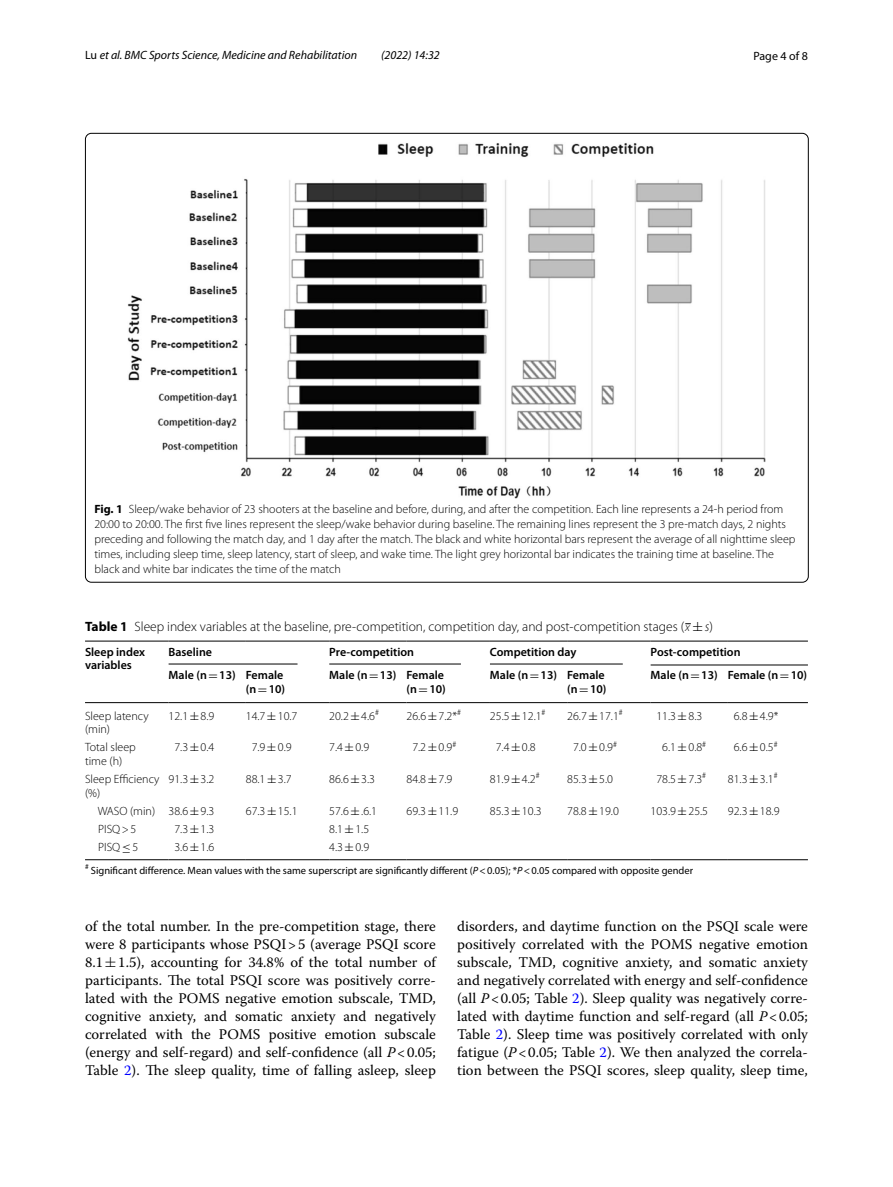
<style>
.page{position:relative;width:893px;height:1187px;background:#fff}
.page>*{position:absolute;margin:0;border:0;box-sizing:border-box;transform-origin:0 0}
.t1{font:14.7px/18px "Warnock Pro";color:#000;text-align:justify}
.t2{font:300 13.5px "Myriad Pro";color:#000}
.t3{font:300 12px/15px "Myriad Pro";color:#000}
.t4{font:600 12px/13.5px "Myriad Pro";color:#000;text-align:right}
.t5{font:italic 12px "Myriad Pro";color:#000}
.t6{font:12px "Myriad Pro";color:#000}
.t7{font:10.5px "Myriad Pro";color:#000}
.s1{font-style:normal}
.s2{font-weight:700}
.s3{font-family:"Myriad Pro Light It 2";font-weight:400;font-size:12px}
.s4{font-family:"MTSY";font-weight:400}
.s5{font-style:italic}
.s6{font-family:"MTSY"}
.s7{color:#00f}
</style>
<div class="page">
<img style="left:128px;top:143px;width:638px;height:355px">
<hr style="left:85px;top:640px;width:84px;height:1px;background:#000">
<hr style="left:85px;top:702px;width:84px;height:1px;background:#000">
<hr style="left:169px;top:640px;width:77px;height:1px;background:#000">
<hr style="left:246px;top:640px;width:83px;height:1px;background:#000">
<hr style="left:329px;top:640px;width:77px;height:1px;background:#000">
<hr style="left:406px;top:640px;width:84px;height:1px;background:#000">
<hr style="left:490px;top:640px;width:77px;height:1px;background:#000">
<hr style="left:567px;top:640px;width:84px;height:1px;background:#000">
<hr style="left:651px;top:640px;width:77px;height:1px;background:#000">
<hr style="left:728px;top:640px;width:80px;height:1px;background:#000">
<hr style="left:169px;top:702px;width:77px;height:1px;background:#000">
<hr style="left:246px;top:702px;width:83px;height:1px;background:#000">
<hr style="left:329px;top:702px;width:77px;height:1px;background:#000">
<hr style="left:406px;top:702px;width:84px;height:1px;background:#000">
<hr style="left:490px;top:702px;width:77px;height:1px;background:#000">
<hr style="left:567px;top:702px;width:84px;height:1px;background:#000">
<hr style="left:651px;top:702px;width:77px;height:1px;background:#000">
<hr style="left:728px;top:702px;width:80px;height:1px;background:#000">
<hr style="left:85px;top:859px;width:84px;height:1px;background:#000">
<hr style="left:169px;top:859px;width:77px;height:1px;background:#000">
<hr style="left:246px;top:859px;width:83px;height:1px;background:#000">
<hr style="left:329px;top:859px;width:77px;height:1px;background:#000">
<hr style="left:406px;top:859px;width:84px;height:1px;background:#000">
<hr style="left:490px;top:859px;width:77px;height:1px;background:#000">
<hr style="left:567px;top:859px;width:84px;height:1px;background:#000">
<hr style="left:651px;top:859px;width:77px;height:1px;background:#000">
<hr style="left:728px;top:859px;width:80px;height:1px;background:#000">
<hr style="left:169px;top:663px;width:129px;height:1px;background:#000">
<hr style="left:329px;top:663px;width:132px;height:1px;background:#000">
<hr style="left:490px;top:663px;width:133px;height:1px;background:#000">
<hr style="left:651px;top:664px;width:157px;height:1px;background:#000">
<p class="t5" style="left:85px;top:48px;width:274px"><span class="s1">Lu</span> et al. BMC Sports Science, Medicine and Rehabilitation</p>
<p class="t5" style="left:381px;top:48px;width:60px">(2022) 14:32</p>
<p class="t6" style="left:753px;top:48px;width:56px">Page 4 of 8</p>
<p class="t3" style="left:94px;top:502px;width:703px"><span class="s2">Fig. 1</span> Sleep/wake behavior of 23 shooters at the baseline and before, during, and after the competition. Each line represents a 24-h period from 20:00 to 20:00. The first five lines represent the sleep/wake behavior during baseline. The remaining lines represent the 3 pre-match days, 2 nights preceding and following the match day, and 1 day after the match. The black and white horizontal bars represent the average of all nighttime sleep times, including sleep time, sleep latency, start of sleep, and wake time. The light grey horizontal bar indicates the training time at baseline. The black and white bar indicates the time of the match</p>
<p class="t2" style="left:85px;top:619px;width:629px"><span class="s2">Table 1</span> Sleep index variables at the baseline, pre-competition, competition day, and post-competition stages (<span class="s3">x</span> <span class="s4">±</span><span class="s5">s</span>)</p>
<p class="t4" style="left:85px;top:644px;width:62px;text-align:left">Sleep index variables</p>
<p class="t4" style="left:169px;top:644px;width:45px">Baseline</p>
<p class="t4" style="left:329px;top:644px;width:86px">Pre-competition</p>
<p class="t4" style="left:490px;top:644px;width:88px">Competition day</p>
<p class="t4" style="left:651px;top:644px;width:91px">Post-competition</p>
<p class="t4" style="left:169px;top:668px;width:118px">Male (n<span class="s4">=</span>13) Female (n<span class="s4">=</span>10)</p>
<p class="t4" style="left:329px;top:668px;width:118px">Male (n<span class="s4">=</span>13) Female (n<span class="s4">=</span>10)</p>
<p class="t4" style="left:490px;top:668px;width:118px">Male (n<span class="s4">=</span>13) Female (n<span class="s4">=</span>10)</p>
<p class="t4" style="left:651px;top:668px;width:158px">Male (n<span class="s4">=</span>13) Female (n<span class="s4">=</span>10)</p>
<p class="t3" style="left:85px;top:709px;width:65px;line-height:13.5px">Sleep latency (min)</p>
<p class="t3" style="left:169px;top:708px;width:47px">12.1<span class="s4">±</span>8.9</p>
<p class="t3" style="left:246px;top:708px;width:53px">14.7<span class="s4">±</span>10.7</p>
<p class="t3" style="left:329px;top:708px;width:51px">20.2<span class="s4">±</span>4.6<sup>#</sup></p>
<p class="t3" style="left:406px;top:708px;width:56px">26.6<span class="s4">±</span>7.2*<sup>#</sup></p>
<p class="t3" style="left:490px;top:708px;width:57px">25.5<span class="s4">±</span>12.1<sup>#</sup></p>
<p class="t3" style="left:567px;top:708px;width:57px">26.7<span class="s4">±</span>17.1<sup>#</sup></p>
<p class="t3" style="left:656px;top:708px;width:47px">11.3<span class="s4">±</span>8.3</p>
<p class="t3" style="left:734px;top:708px;width:46px">6.8<span class="s4">±</span>4.9*</p>
<p class="t3" style="left:85px;top:740px;width:52px;line-height:13.5px">Total sleep time (h)</p>
<p class="t3" style="left:174px;top:740px;width:41px">7.3<span class="s4">±</span>0.4</p>
<p class="t3" style="left:252px;top:740px;width:41px">7.9<span class="s4">±</span>0.9</p>
<p class="t3" style="left:329px;top:740px;width:41px">7.4<span class="s4">±</span>0.9</p>
<p class="t3" style="left:412px;top:740px;width:45px">7.2<span class="s4">±</span>0.9<sup>#</sup></p>
<p class="t3" style="left:496px;top:740px;width:41px">7.4<span class="s4">±</span>0.8</p>
<p class="t3" style="left:573px;top:740px;width:45px">7.0<span class="s4">±</span>0.9<sup>#</sup></p>
<p class="t3" style="left:662px;top:740px;width:45px">6.1<span class="s4">±</span>0.8<sup>#</sup></p>
<p class="t3" style="left:734px;top:740px;width:45px">6.6<span class="s4">±</span>0.5<sup>#</sup></p>
<p class="t3" style="left:85px;top:772px;width:76px;line-height:13.5px">Sleep Efficiency (%)</p>
<p class="t3" style="left:169px;top:771px;width:47px">91.3<span class="s4">±</span>3.2</p>
<p class="t3" style="left:246px;top:771px;width:47px">88.1<span class="s4">±</span>3.7</p>
<p class="t3" style="left:329px;top:771px;width:47px">86.6<span class="s4">±</span>3.3</p>
<p class="t3" style="left:406px;top:771px;width:47px">84.8<span class="s4">±</span>7.9</p>
<p class="t3" style="left:490px;top:771px;width:51px">81.9<span class="s4">±</span>4.2<sup>#</sup></p>
<p class="t3" style="left:567px;top:771px;width:47px">85.3<span class="s4">±</span>5.0</p>
<p class="t3" style="left:656px;top:771px;width:51px">78.5<span class="s4">±</span>7.3<sup>#</sup></p>
<p class="t3" style="left:728px;top:771px;width:51px">81.3<span class="s4">±</span>3.1<sup>#</sup></p>
<p class="t3" style="left:98px;top:803px;width:118px">WASO (min) 38.6<span class="s4">±</span>9.3</p>
<p class="t3" style="left:246px;top:803px;width:53px">67.3<span class="s4">±</span>15.1</p>
<p class="t3" style="left:329px;top:803px;width:49px">57.6<span class="s4">±</span>.6.1</p>
<p class="t3" style="left:406px;top:803px;width:53px">69.3<span class="s4">±</span>11.9</p>
<p class="t3" style="left:490px;top:803px;width:53px">85.3<span class="s4">±</span>10.3</p>
<p class="t3" style="left:567px;top:803px;width:53px">78.8<span class="s4">±</span>19.0</p>
<p class="t3" style="left:651px;top:803px;width:59px">103.9<span class="s4">±</span>25.5</p>
<p class="t3" style="left:728px;top:803px;width:53px">92.3<span class="s4">±</span>18.9</p>
<p class="t3" style="left:98px;top:821px;width:40px">PISQ&gt;5</p>
<p class="t3" style="left:174px;top:821px;width:41px">7.3<span class="s4">±</span>1.3</p>
<p class="t3" style="left:329px;top:821px;width:41px">8.1<span class="s4">±</span>1.5</p>
<p class="t3" style="left:98px;top:839px;width:42px">PISQ<span class="s4">≤</span>5</p>
<p class="t3" style="left:174px;top:839px;width:41px">3.6<span class="s4">±</span>1.6</p>
<p class="t3" style="left:329px;top:839px;width:41px">4.3<span class="s4">±</span>0.9</p>
<p class="t7" style="left:85px;top:863px;width:610px"><sup>#</sup> Significant difference. Mean values with the same superscript are significantly different (<span class="s5">P</span>&lt;0.05); *<span class="s5">P</span>&lt;0.05 compared with opposite gender</p>
<p class="t1" style="left:85px;top:916px;width:352px">of the total number. In the pre-competition stage, there were 8 participants whose PSQI&gt;5 (average PSQI score 8.1<span class="s6">±</span>1.5), accounting for 34.8% of the total number of participants. The total PSQI score was positively corre&shy;lated with the POMS negative emotion subscale, TMD, cognitive anxiety, and somatic anxiety and negatively correlated with the POMS positive emotion subscale (energy and self-regard) and self-confidence (all <span class="s5">P</span>&lt;0.05; Table <span class="s7">2</span>). The sleep quality, time of falling asleep, sleep</p>
<p class="t1" style="left:457px;top:916px;width:352px">disorders, and daytime function on the PSQI scale were positively correlated with the POMS negative emotion subscale, TMD, cognitive anxiety, and somatic anxiety and negatively correlated with energy and self-confidence (all <span class="s5">P</span>&lt;0.05; Table <span class="s7">2</span>). Sleep quality was negatively corre&shy;lated with daytime function and self-regard (all <span class="s5">P</span>&lt;0.05; Table <span class="s7">2</span>). Sleep time was positively correlated with only fatigue (<span class="s5">P</span>&lt;0.05; Table <span class="s7">2</span>). We then analyzed the correla&shy;tion between the PSQI scores, sleep quality, sleep time,</p>
</div>
